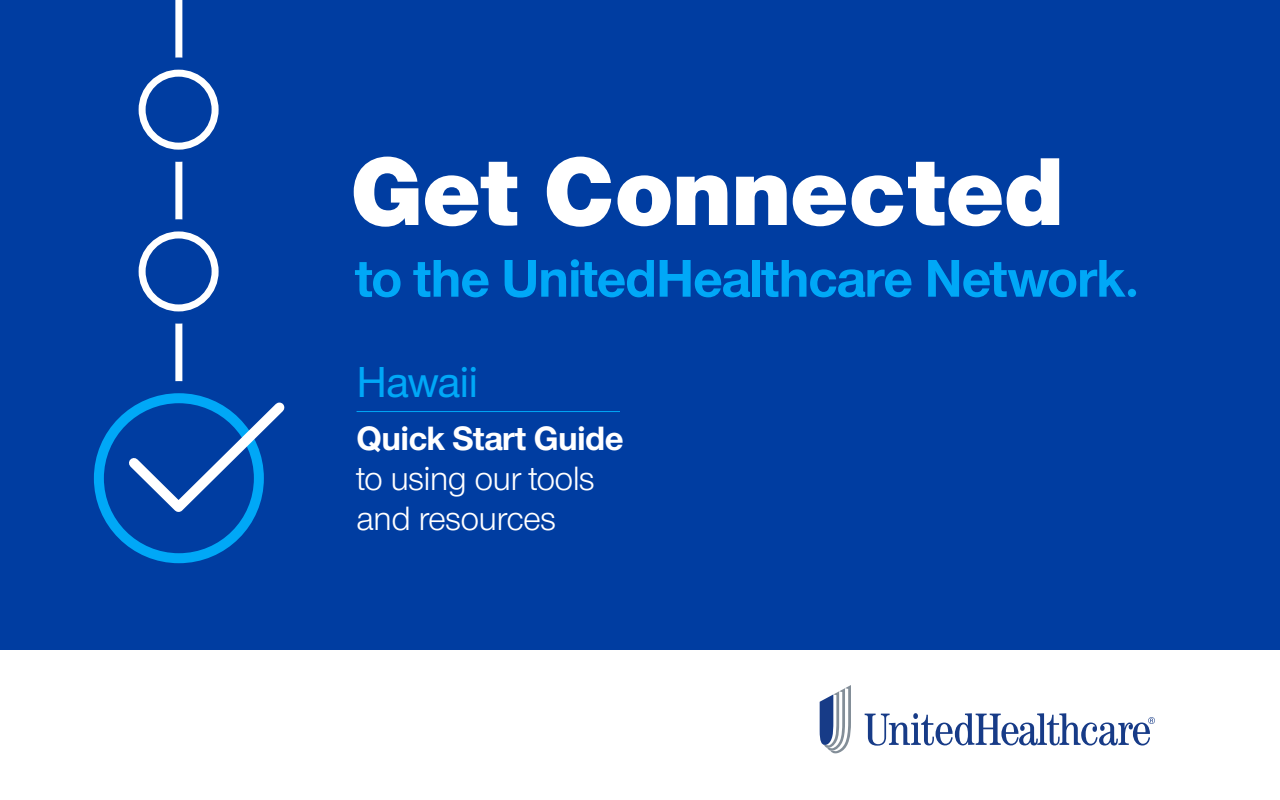
<style>
.page{position:relative;width:1280px;height:800px;background:#003da1}
.page>*{position:absolute;margin:0;border:0;box-sizing:border-box;transform-origin:0 0}
.t1{font:900 100px "UHC Sans";color:#fff}
.t2{font:700 55px "UHC Sans";letter-spacing:-.02em;color:#00a8f7}
.t3{font:500 45px "UHC Sans";letter-spacing:-.02em;color:#00a8f7}
.t4{font:35px/40px "UHC Sans";letter-spacing:-.02em;color:#fff}
.t5{font:700 35px "UHC Sans";letter-spacing:-.02em;color:#fff}
</style>
<div class="page">
<div style="left:0;top:650px;width:1280px;height:150px;background:#fff"></div>
<svg style="left:865px;top:713px;width:290px;height:33px"></svg>
<svg style="left:820px;top:685px;width:31px;height:68px"></svg>
<div style="left:175px;top:0;width:7px;height:468px;background:#fff"></div>
<div style="left:126px;top:219px;width:105px;height:105px;background:#003da1;border-radius:50%"></div>
<div style="left:139px;top:231px;width:80px;height:80px;border:7px solid #fff;border-radius:50%"></div>
<div style="left:126px;top:57px;width:105px;height:105px;background:#003da1;border-radius:50%"></div>
<div style="left:139px;top:70px;width:80px;height:80px;border:7px solid #fff;border-radius:50%"></div>
<svg style="left:82px;top:381px;width:194px;height:194px"></svg>
<div style="left:94px;top:393px;width:170px;height:170px;border:10px solid #00a8f7;border-radius:50%"></div>
<svg style="left:120px;top:393px;width:165px;height:128px"></svg>
<hr style="left:357px;top:411px;width:263px;height:1px;background:#00a8f7">
<h1 class="t1" style="left:351px;top:120px;width:715px">Get Connected</h1>
<p class="t2" style="left:355px;top:241px;width:786px">to the UnitedHealthcare Network.</p>
<p class="t3" style="left:357px;top:352px;width:123px">Hawaii</p>
<p class="t5" style="left:357px;top:415px;width:269px">Quick Start Guide</p>
<p class="t4" style="left:357px;top:457px;width:240px">to using our tools and resources</p>
</div>
